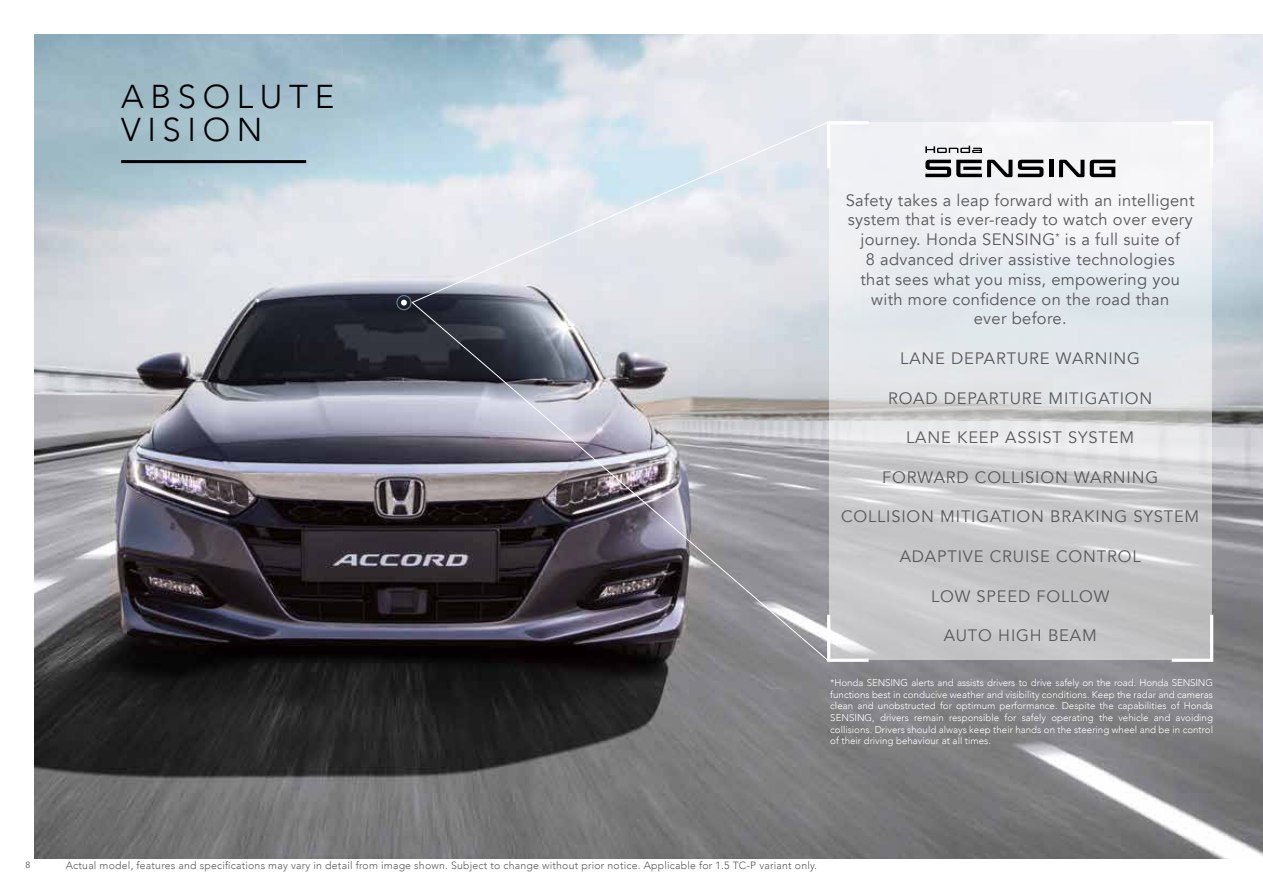
<style>
.page{position:relative;width:1263px;height:893px;background:#fff}
.page>*{position:absolute;margin:0;border:0;box-sizing:border-box;transform-origin:0 0}
.t1{font:300 33px/33px "Avenir";letter-spacing:.2em;color:#000}
.t2{font:16.5px/19.8px "Avenir";letter-spacing:.02em;color:#58595b;text-align:center}
.t3{font:16.5px "Avenir";letter-spacing:.05em;color:#58595b}
.t4{font:300 10.5px "Avenir";letter-spacing:.02em;color:#58595b}
.t5{font:300 9.75px/11.7px "Avenir";color:#fff;text-align:justify}
.t6{font:9px "Avenir";color:#58595b}
</style>
<div class="page">
<img style="left:34px;top:34px;width:1229px;height:825px">
<div style="left:396px;top:295px;width:15px;height:15px;border:1px solid #7390a4;border-radius:50%"></div>
<svg style="left:401px;top:300px;width:6px;height:6px"></svg>
<svg style="left:411px;top:121px;width:414px;height:541px"></svg>
<hr style="left:121px;top:160px;width:185px;height:3px;background:#000">
<svg style="left:825px;top:120px;width:390px;height:543px"></svg>
<svg style="left:1018px;top:160px;width:25px;height:17px"></svg>
<svg style="left:925px;top:160px;width:87px;height:17px"></svg>
<hr style="left:1049px;top:160px;width:4px;height:17px;background:#000">
<svg style="left:1059px;top:160px;width:25px;height:17px"></svg>
<svg style="left:1090px;top:160px;width:25px;height:17px"></svg>
<svg style="left:925px;top:146px;width:57px;height:7px"></svg>
<h1 class="t1" style="left:121px;top:80px;width:215px">ABSOLUTE<br>VISION</h1>
<p class="t2" style="left:846px;top:190px;width:350px">Safety takes a leap forward with an intelligent system that is ever-ready to watch over every journey. Honda SENSING<sup>*</sup> is a full suite of<br>8 advanced driver assistive technologies<br>that sees what you miss, empowering you with more confidence on the road than<br>ever before.</p>
<h2 class="t3" style="left:900px;top:348px;width:241px">LANE DEPARTURE WARNING</h2>
<h2 class="t3" style="left:888px;top:388px;width:266px">ROAD DEPARTURE MITIGATION</h2>
<h2 class="t3" style="left:906px;top:428px;width:229px">LANE KEEP ASSIST SYSTEM</h2>
<h2 class="t3" style="left:882px;top:467px;width:278px">FORWARD COLLISION WARNING</h2>
<h2 class="t3" style="left:841px;top:507px;width:360px">COLLISION MITIGATION BRAKING SYSTEM</h2>
<h2 class="t3" style="left:900px;top:546px;width:242px">ADAPTIVE CRUISE CONTROL</h2>
<h2 class="t3" style="left:931px;top:586px;width:180px">LOW SPEED FOLLOW</h2>
<h2 class="t3" style="left:944px;top:626px;width:154px">AUTO HIGH BEAM</h2>
<p class="t5" style="left:830px;top:677px;width:384px">*Honda SENSING alerts and assists drivers to drive safely on the road. Honda SENSING functions best in conducive weather and visibility conditions. Keep the radar and cameras clean and unobstructed for optimum performance. Despite the capabilities of Honda SENSING, drivers remain responsible for safely operating the vehicle and avoiding collisions. Drivers should always keep their hands on the steering wheel and be in control of their driving behaviour at all times.</p>
<p class="t6" style="left:26px;top:859px;width:7px">8</p>
<p class="t4" style="left:66px;top:860px;width:753px">Actual model, features and specifications may vary in detail from image shown. Subject to change without prior notice. Applicable for 1.5 TC-P variant only.</p>
</div>
